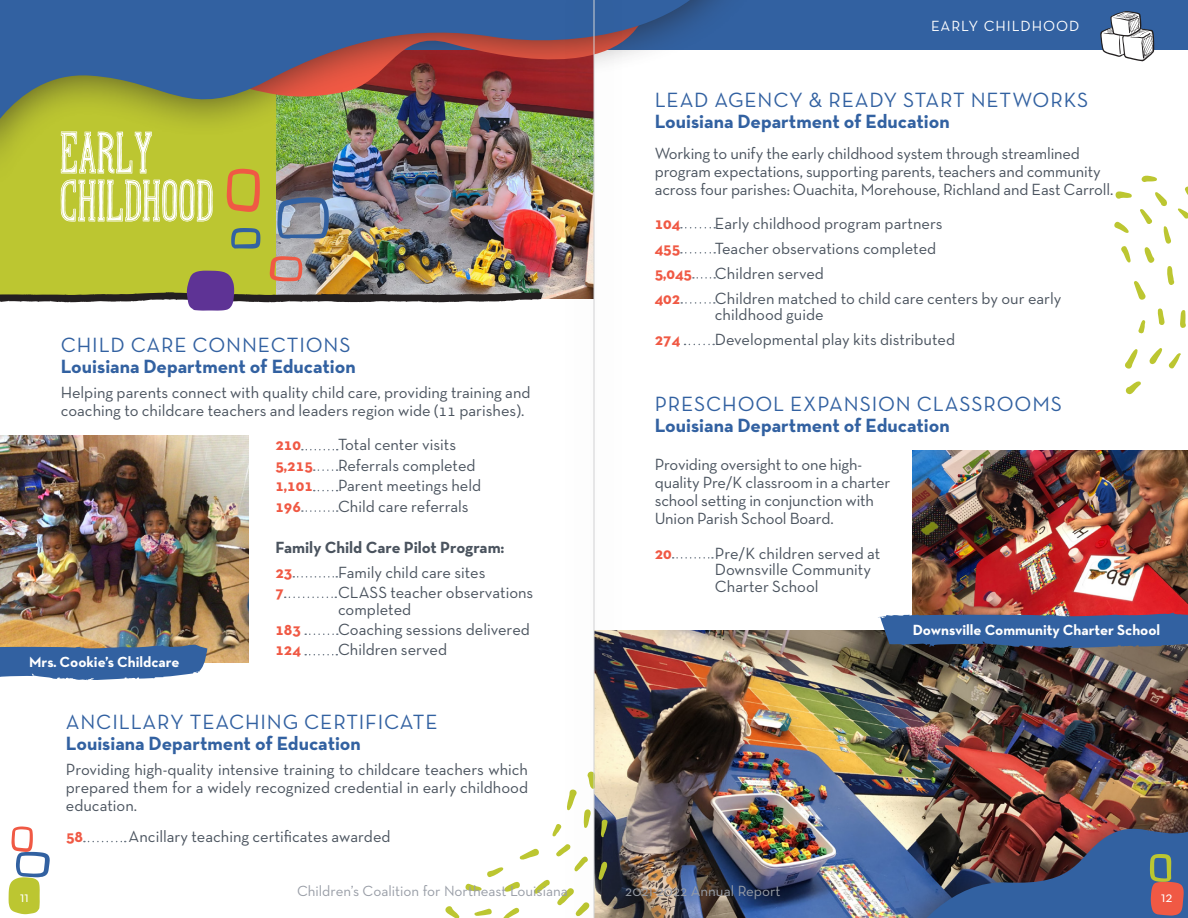
<style>
.page{position:relative;width:1188px;height:918px;background:#fff}
.page>*{position:absolute;margin:0;border:0;box-sizing:border-box;transform-origin:0 0}
.t1{font:60px/48px "Hand Shop Typography A20";color:#fff}
.t2{font:21px "Neutra Text TF";letter-spacing:.04em;color:#3261a1}
.t3{font:700 19.5px "Neutra Text TF";color:#3261a1}
.t4{font:16.5px/18px "Neutra Text TF";color:#4a535e}
.t5{font:700 16.5px "Neutra Text TF";color:#f05944}
.t6{font:700 16.5px "Neutra Text TF";color:#4a535e}
.t7{font:15px "Neutra Text";color:#999ea7}
.t8{font:700 15px "Neutra Text TF";color:#fff}
.t9{font:15px "Neutra Text";letter-spacing:.06em;color:#fff}
</style>
<div class="page">
<img style="left:275px;top:194px;width:282px;height:105px">
<div style="left:0;top:33px;width:275px;height:266px;background:#bcc631"></div>
<div style="left:0;top:0;width:1188px;height:49px;background:#3261a1"></div>
<svg style="left:1100px;top:11px;width:55px;height:50px"></svg>
<svg style="left:231px;top:228px;width:29px;height:21px"></svg>
<svg style="left:277px;top:197px;width:52px;height:42px;background:#7d8da6"></svg>
<svg style="left:227px;top:194px;width:33px;height:18px"></svg>
<img style="left:0;top:256px;width:544px;height:55px">
<img style="left:0;top:436px;width:248px;height:227px">
<svg style="left:0;top:644px;width:207px;height:36px;background:#4f73a3"></svg>
<img style="left:913px;top:451px;width:275px;height:161px">
<img style="left:631px;top:630px;width:557px;height:288px">
<svg style="left:878px;top:612px;width:310px;height:36px;background:#415e92"></svg>
<svg style="left:1180px;top:310px;width:6px;height:18px"></svg>
<svg style="left:1158px;top:308px;width:7px;height:17px"></svg>
<svg style="left:1149px;top:348px;width:32px;height:21px"></svg>
<svg style="left:1125px;top:349px;width:13px;height:20px"></svg>
<svg style="left:1138px;top:320px;width:8px;height:14px"></svg>
<svg style="left:1125px;top:381px;width:16px;height:13px"></svg>
<svg style="left:1114px;top:175px;width:74px;height:125px"></svg>
<svg style="left:519px;top:848px;width:20px;height:12px"></svg>
<svg style="left:474px;top:908px;width:18px;height:8px"></svg>
<svg style="left:503px;top:907px;width:17px;height:11px"></svg>
<svg style="left:465px;top:867px;width:55px;height:25px"></svg>
<svg style="left:445px;top:906px;width:15px;height:12px"></svg>
<svg style="left:534px;top:879px;width:16px;height:15px"></svg>
<svg style="left:552px;top:824px;width:5px;height:13px"></svg>
<div style="left:867px;top:708px;width:321px;height:210px;background:#231f20;opacity:.73"></div>
<img style="left:897px;top:741px;width:291px;height:177px">
<div style="left:0;top:0;width:774px;height:194px;background:#231f20;opacity:.73"></div>
<img style="left:0;top:0;width:739px;height:164px">
<svg style="left:302px;top:510px;width:36px;height:2px"></svg>
<svg style="left:285px;top:597px;width:51px;height:1px"></svg>
<svg style="left:305px;top:654px;width:32px;height:1px"></svg>
<svg style="left:681px;top:227px;width:34px;height:1px"></svg>
<svg style="left:681px;top:252px;width:34px;height:2px"></svg>
<svg style="left:693px;top:277px;width:22px;height:1px"></svg>
<svg style="left:681px;top:302px;width:34px;height:2px"></svg>
<svg style="left:685px;top:344px;width:29px;height:1px"></svg>
<svg style="left:673px;top:557px;width:40px;height:2px"></svg>
<svg style="left:84px;top:841px;width:42px;height:1px"></svg>
<svg style="left:1150px;top:854px;width:34px;height:62px;background:#9e6b65"></svg>
<svg style="left:9px;top:826px;width:41px;height:88px"></svg>
<div style="left:557px;top:0;width:74px;height:918px;background:#231f20;opacity:.73"></div>
<hr style="left:594px;top:0;width:1px;height:918px;background:#d1d2d4">
<p class="t1" style="left:61px;top:131px;width:155px">EARLY<br>CHILDHOOD</p>
<p class="t2" style="left:61px;top:332px;width:291px">CHILD CARE CONNECTIONS</p>
<p class="t3" style="left:61px;top:354px;width:297px">Louisiana Department of Education</p>
<p class="t4" style="left:61px;top:383px;width:471px">Helping parents connect with quality child care, providing training and coaching to childcare teachers and leaders region wide (11 parishes).</p>
<p class="t8" style="left:29px;top:652px;width:152px">Mrs. Cookie’s Childcare</p>
<p class="t5" style="left:275px;top:435px;width:27px">210</p>
<p class="t4" style="left:338px;top:436px;width:120px">Total center visits</p>
<p class="t5" style="left:275px;top:455px;width:39px">5,215</p>
<p class="t4" style="left:338px;top:456px;width:139px">Referrals completed</p>
<p class="t5" style="left:275px;top:475px;width:39px">1,101</p>
<p class="t4" style="left:338px;top:476px;width:145px">Parent meetings held</p>
<p class="t5" style="left:275px;top:496px;width:27px">196</p>
<p class="t4" style="left:338px;top:497px;width:132px">Child care referrals</p>
<p class="t6" style="left:275px;top:537px;width:230px">Family Child Care Pilot Program:</p>
<p class="t5" style="left:275px;top:562px;width:19px">23</p>
<p class="t4" style="left:338px;top:563px;width:149px">Family child care sites</p>
<p class="t5" style="left:275px;top:582px;width:10px">7</p>
<p class="t4" style="left:338px;top:584px;width:197px;line-height:16.5px">CLASS teacher observations completed</p>
<p class="t5" style="left:275px;top:619px;width:27px">183</p>
<p class="t4" style="left:338px;top:620px;width:193px">Coaching sessions delivered</p>
<p class="t5" style="left:275px;top:640px;width:27px">124</p>
<p class="t4" style="left:338px;top:641px;width:111px">Children served</p>
<p class="t2" style="left:66px;top:709px;width:373px">ANCILLARY TEACHING CERTIFICATE</p>
<p class="t3" style="left:66px;top:732px;width:297px">Louisiana Department of Education</p>
<p class="t4" style="left:66px;top:760px;width:464px;text-align:justify">Providing high-quality intensive training to childcare teachers which prepared them for a widely recognized credential in early childhood education.</p>
<p class="t9" style="left:20px;top:887px;width:10px">11</p>
<p class="t5" style="left:66px;top:826px;width:19px">58</p>
<p class="t4" style="left:129px;top:827px;width:263px">Ancillary teaching certificates awarded</p>
<p class="t7" style="left:297px;top:882px;width:272px">Children’s Coalition for Northeast Louisiana</p>
<p class="t9" style="left:931px;top:17px;width:150px">EARLY CHILDHOOD</p>
<p class="t2" style="left:655px;top:87px;width:435px">LEAD AGENCY &amp; READY START NETWORKS</p>
<p class="t3" style="left:655px;top:109px;width:297px">Louisiana Department of Education</p>
<p class="t4" style="left:655px;top:144px;width:460px">Working to unify the early childhood system through streamlined program expectations, supporting parents, teachers and community across four parishes: Ouachita, Morehouse, Richland and East Carroll.</p>
<p class="t5" style="left:655px;top:213px;width:27px">104</p>
<p class="t4" style="left:715px;top:214px;width:229px">Early childhood program partners</p>
<p class="t5" style="left:655px;top:238px;width:27px">455</p>
<p class="t4" style="left:715px;top:239px;width:223px">Teacher observations completed</p>
<p class="t5" style="left:655px;top:263px;width:39px">5,045</p>
<p class="t4" style="left:715px;top:264px;width:111px">Children served</p>
<p class="t5" style="left:655px;top:288px;width:27px">402</p>
<p class="t4" style="left:715px;top:290px;width:348px;line-height:16.5px">Children matched to child care centers by our early childhood guide</p>
<p class="t5" style="left:655px;top:329px;width:27px">274</p>
<p class="t4" style="left:715px;top:330px;width:242px">Developmental play kits distributed</p>
<p class="t2" style="left:655px;top:391px;width:409px">PRESCHOOL EXPANSION CLASSROOMS</p>
<p class="t3" style="left:655px;top:413px;width:297px">Louisiana Department of Education</p>
<p class="t4" style="left:655px;top:455px;width:237px">Providing oversight to one high&shy;quality Pre/K classroom in a charter school setting in conjunction with Union Parish School Board.</p>
<p class="t5" style="left:655px;top:543px;width:19px">20</p>
<p class="t4" style="left:715px;top:544px;width:167px;line-height:16.5px">Pre/K children served at<br>Downsville Community<br>Charter School</p>
<p class="t8" style="left:913px;top:620px;width:249px">Downsville Community Charter School</p>
<p class="t7" style="left:625px;top:882px;width:157px">2021-2022 Annual Report</p>
<p class="t9" style="left:1161px;top:887px;width:13px">12</p>
</div>
